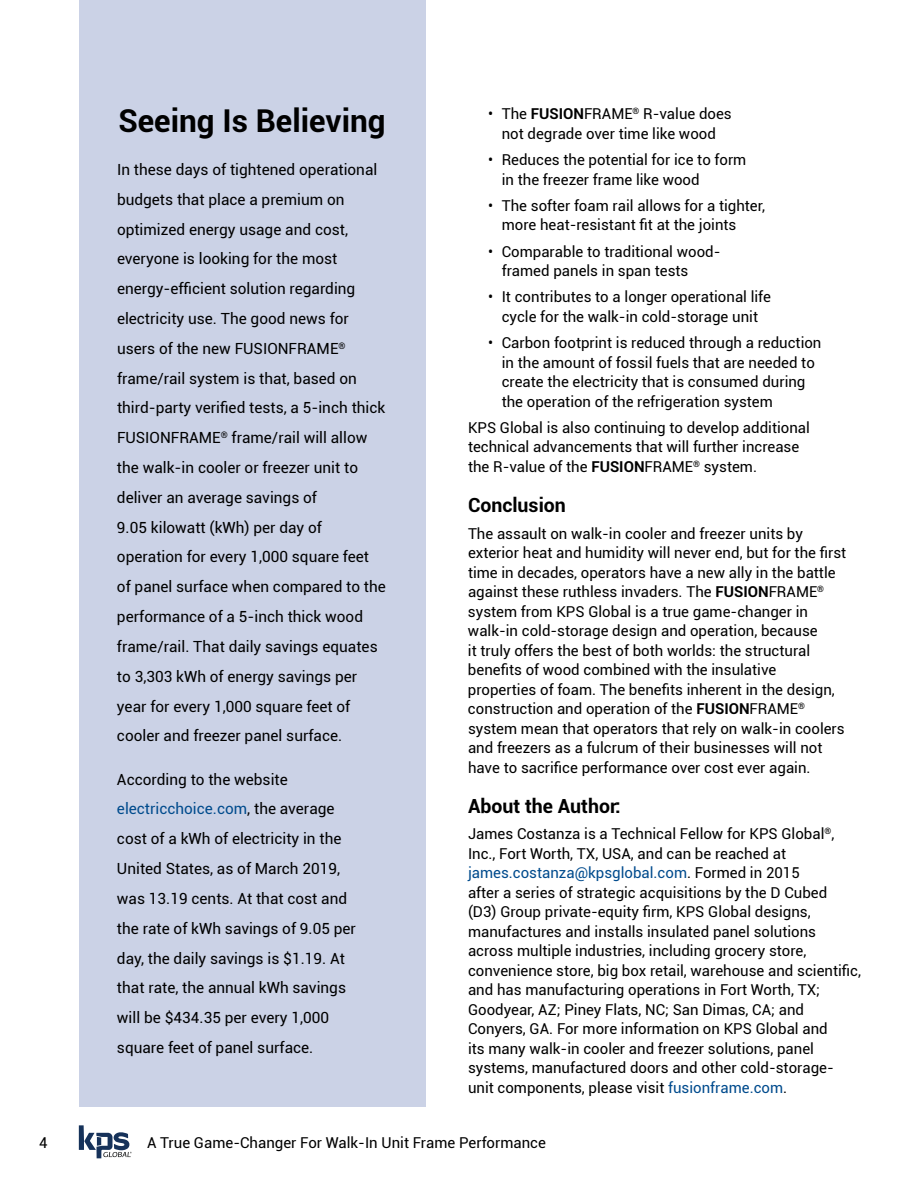
<style>
.page{position:relative;width:918px;height:1188px;background:#fff}
.page>*{position:absolute;margin:0;border:0;box-sizing:border-box;transform-origin:0 0}
.t1{font:700 31.5px "Roboto";color:#000}
.t2{font:700 19.5px "Roboto";color:#000}
.t3{font:15.3px/29.8px "Roboto";color:#000}
.t4{font:15px/19.5px "Roboto";color:#000}
.s1{color:#004b8d}
.s2{font-weight:700}
</style>
<div class="page">
<div style="left:79px;top:1125px;width:5px;height:25px;background:#16325a"></div>
<svg style="left:84px;top:1132px;width:48px;height:26px"></svg>
<div style="left:79px;top:0;width:346px;height:1107px;background:#cbd2e6"></div>
<h1 class="t1" style="left:118px;top:98px;width:269px">Seeing Is Believing</h1>
<p class="t3" style="left:117px;top:154px;width:270px">In these days of tightened operational budgets that place a premium on optimized energy usage and cost, everyone is looking for the most energy-efficient solution regarding electricity use. The good news for users of the new FUSIONFRAME<sup>® </sup>frame/rail system is that, based on third-party verified tests, a 5-inch thick FUSIONFRAME<sup>®</sup> frame/rail will allow the walk-in cooler or freezer unit to deliver an average savings of<br>9.05 kilowatt (kWh) per day of operation for every 1,000 square feet of panel surface when compared to the performance of a 5-inch thick wood frame/rail. That daily savings equates to 3,303 kWh of energy savings per year for every 1,000 square feet of cooler and freezer panel surface.</p>
<p class="t3" style="left:117px;top:764px;width:240px">According to the website <span class="s1">electricchoice.com</span>, the average cost of a kWh of electricity in the<br>United States, as of March 2019, was 13.19 cents. At that cost and the rate of kWh savings of 9.05 per day, the daily savings is $1.19. At that rate, the annual kWh savings will be $434.35 per every 1,000 square feet of panel surface.</p>
<p class="t4" style="left:488px;top:104px;width:245px;text-align:center">• The <span class="s2">FUSION</span>FRAME<sup>®</sup> R-value does not degrade over time like wood</p>
<p class="t4" style="left:502px;top:149px;width:246px;text-indent:-14px">• Reduces the potential for ice to form in the freezer frame like wood</p>
<p class="t4" style="left:502px;top:195px;width:265px;text-indent:-14px">• The softer foam rail allows for a tighter, more heat-resistant fit at the joints</p>
<p class="t4" style="left:502px;top:241px;width:220px;text-indent:-14px">• Comparable to traditional wood&shy;framed panels in span tests</p>
<p class="t4" style="left:488px;top:287px;width:284px;text-align:center">• It contributes to a longer operational life cycle for the walk-in cold-storage unit</p>
<p class="t4" style="left:502px;top:332px;width:321px;text-indent:-14px">• Carbon footprint is reduced through a reduction in the amount of fossil fuels that are needed to create the electricity that is consumed during the operation of the refrigeration system</p>
<p class="t4" style="left:468px;top:417px;width:343px">KPS Global is also continuing to develop additional technical advancements that will further increase the R-value of the <span class="s2">FUSION</span>FRAME<sup>®</sup> system.</p>
<h2 class="t2" style="left:468px;top:492px;width:99px">Conclusion</h2>
<p class="t4" style="left:468px;top:523px;width:380px">The assault on walk-in cooler and freezer units by exterior heat and humidity will never end, but for the first time in decades, operators have a new ally in the battle against these ruthless invaders. The <span class="s2">FUSION</span>FRAME<sup>® </sup>system from KPS Global is a true game-changer in walk-in cold-storage design and operation, because<br>it truly offers the best of both worlds: the structural benefits of wood combined with the insulative properties of foam. The benefits inherent in the design, construction and operation of the <span class="s2">FUSION</span>FRAME<sup>® </sup>system mean that operators that rely on walk-in coolers and freezers as a fulcrum of their businesses will not have to sacrifice performance over cost ever again.</p>
<h2 class="t2" style="left:468px;top:792px;width:154px">About the Author:</h2>
<p class="t4" style="left:468px;top:824px;width:395px">James Costanza is a Technical Fellow for KPS Global<sup>®</sup>, Inc., Fort Worth, TX, USA, and can be reached at <span class="s1">james.costanza@kpsglobal.com</span>. Formed in 2015<br>after a series of strategic acquisitions by the D Cubed<br>(D3) Group private-equity firm, KPS Global designs, manufactures and installs insulated panel solutions across multiple industries, including grocery store, convenience store, big box retail, warehouse and scientific, and has manufacturing operations in Fort Worth, TX; Goodyear, AZ; Piney Flats, NC; San Dimas, CA; and Conyers, GA. For more information on KPS Global and<br>its many walk-in cooler and freezer solutions, panel systems, manufactured doors and other cold-storage&shy;unit components, please visit <span class="s1">fusionframe.com</span>.</p>
<p class="t4" style="left:39px;top:1133px;width:10px">4</p>
<p class="t4" style="left:147px;top:1133px;width:400px">A True Game-Changer For Walk-In Unit Frame Performance</p>
</div>
